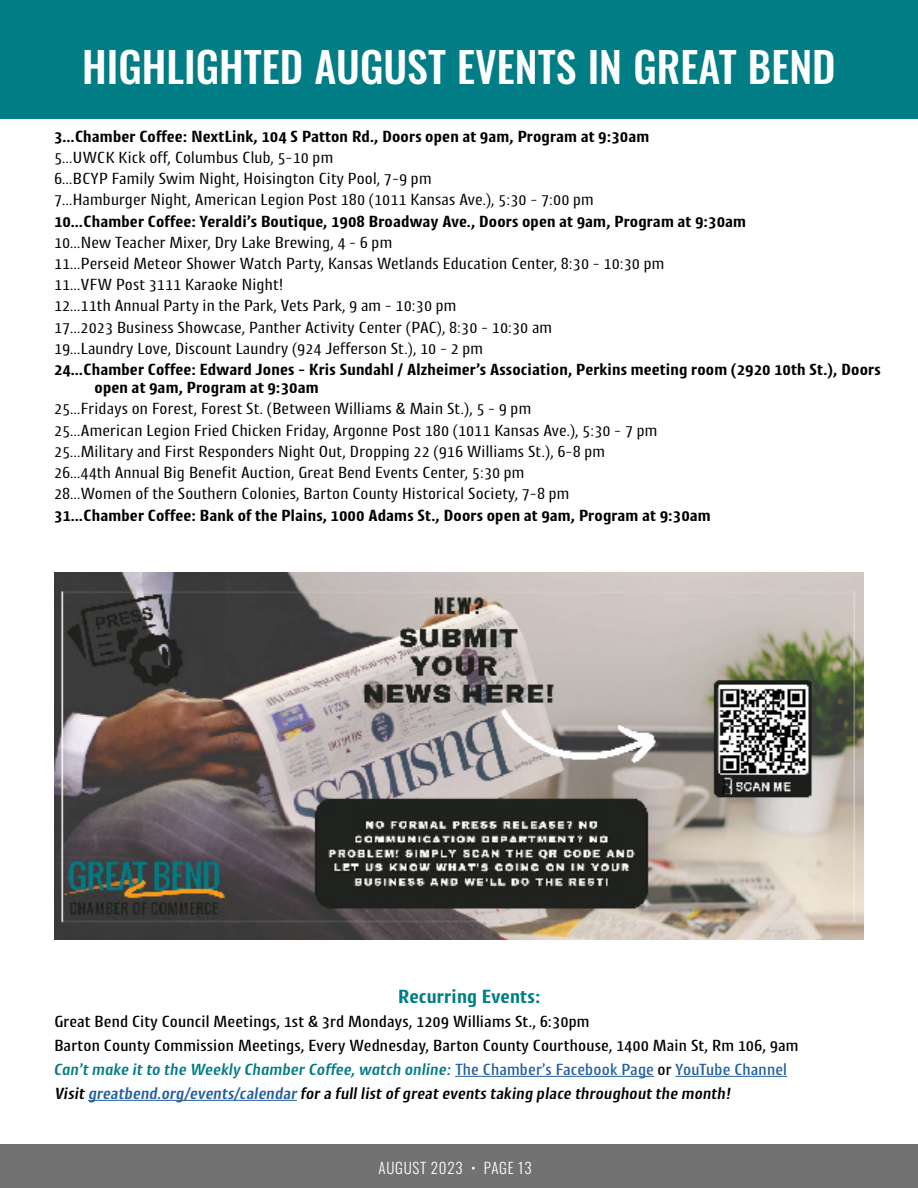
<style>
.page{position:relative;width:918px;height:1188px;background:#fff}
.page>*{position:absolute;margin:0;border:0;box-sizing:border-box;transform-origin:0 0}
.t1{font:500 42px "Oswald";color:#fff}
.t2{font:700 19.5px "Cantiga";color:#007d85}
.t3{font:16.5px/21.3px "Cantiga";color:#000}
.t4{font:700 16.5px/18px "Cantiga";color:#000}
.t5{font:500 16.5px/24px "Cantiga";color:#000}
.t6{font:300 15px "Oswald";letter-spacing:.05em;color:#fff}
.s1{font-weight:600;font-style:italic;color:#007b85}
.s2{color:#215e9f}
.s3{font-weight:600}
.s4{font-weight:600;color:#215e9f}
</style>
<div class="page">
<hr style="left:455px;top:1076px;width:199px;height:1px;background:#215e9f">
<hr style="left:675px;top:1076px;width:112px;height:1px;background:#215e9f">
<hr style="left:88px;top:1100px;width:209px;height:1px;background:#215e9f">
<div style="left:0;top:1145px;width:918px;height:43px;background:#727272"></div>
<div style="left:0;top:0;width:918px;height:119px;background:#007d85"></div>
<img style="left:54px;top:572px;width:810px;height:368px">
<h1 class="t1" style="left:82px;top:45px;width:755px">HIGHLIGHTED AUGUST EVENTS IN GREAT BEND</h1>
<p class="t4" style="left:54px;top:127px;width:597px">3…Chamber Coffee: NextLink, 104 S Patton Rd., Doors open at 9am, Program at 9:30am</p>
<p class="t3" style="left:54px;top:146px;width:541px">5…UWCK Kick off, Columbus Club, 5-10 pm<br>6…BCYP Family Swim Night, Hoisington City Pool, 7-9 pm<br>7…Hamburger Night, American Legion Post 180 (1011 Kansas Ave.), 5:30 - 7:00 pm</p>
<p class="t4" style="left:54px;top:211px;width:694px">10…Chamber Coffee: Yeraldi’s Boutique, 1908 Broadway Ave., Doors open at 9am, Program at 9:30am</p>
<p class="t3" style="left:54px;top:231px;width:612px">10…New Teacher Mixer, Dry Lake Brewing, 4 - 6 pm<br>11…Perseid Meteor Shower Watch Party, Kansas Wetlands Education Center, 8:30 - 10:30 pm 11…VFW Post 3111 Karaoke Night!<br>12…11th Annual Party in the Park, Vets Park, 9 am - 10:30 pm<br>17…2023 Business Showcase, Panther Activity Center (PAC), 8:30 - 10:30 am<br>19…Laundry Love, Discount Laundry (924 Jefferson St.), 10 - 2 pm</p>
<p class="t4" style="left:95px;top:360px;width:788px;text-indent:-41px">24…Chamber Coffee: Edward Jones - Kris Sundahl / Alzheimer’s Association, Perkins meeting room (2920 10th St.), Doors open at 9am, Program at 9:30am</p>
<p class="t3" style="left:54px;top:398px;width:605px">25…Fridays on Forest, Forest St. (Between Williams &amp; Main St.), 5 - 9 pm<br>25…American Legion Fried Chicken Friday, Argonne Post 180 (1011 Kansas Ave.), 5:30 - 7 pm 25…Military and First Responders Night Out, Dropping 22 (916 Williams St.), 6-8 pm 26…44th Annual Big Benefit Auction, Great Bend Events Center, 5:30 pm<br>28…Women of the Southern Colonies, Barton County Historical Society, 7-8 pm</p>
<p class="t4" style="left:54px;top:506px;width:658px">31…Chamber Coffee: Bank of the Plains, 1000 Adams St., Doors open at 9am, Program at 9:30am</p>
<p class="t2" style="left:398px;top:984px;width:144px">Recurring Events:</p>
<p class="t5" style="left:54px;top:1009px;width:746px">Great Bend City Council Meetings, 1st &amp; 3rd Mondays, 1209 Williams St., 6:30pm<br>Barton County Commission Meetings, Every Wednesday, Barton County Courthouse, 1400 Main St, Rm 106, 9am <span class="s1">Can’t make it to the Weekly Chamber Coffee, watch online:</span> <span class="s2">The Chamber’s Facebook Page</span> or <span class="s2">YouTube Channel </span><span class="s3">Visit</span> <span class="s4">greatbend.org/events/calendar</span> <span class="s3">for a fulllist of great events taking place throughout the month!</span></p>
<p class="t6" style="left:378px;top:1154px;width:155px">AUGUST 2023 • PAGE 13</p>
</div>
